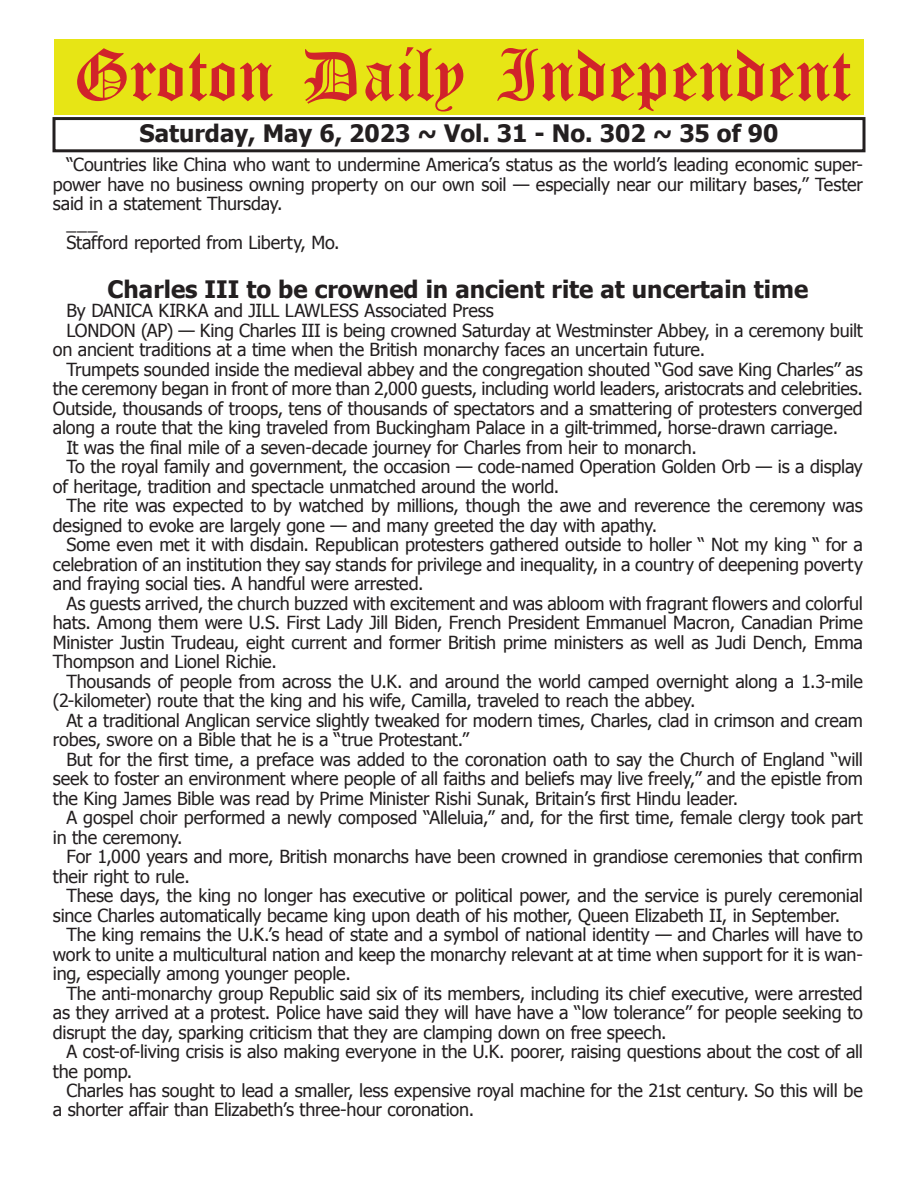
<style>
.page{position:relative;width:918px;height:1188px;background:#fff}
.page>*{position:absolute;margin:0;border:0;box-sizing:border-box;transform-origin:0 0}
.t1{font:54px "Old English Five";color:#d1232a}
.t2{font:700 24px "Tahoma";color:#231f20}
.t3{font:18px "Tahoma";letter-spacing:-.01em;color:#231f20}
</style>
<div class="page">
<div style="left:52px;top:117px;width:814px;height:35px;border:3px solid #231f20"></div>
<div style="left:54px;top:40px;width:810px;height:75px;background:#e7e515"></div>
<h1 class="t1" style="left:73px;top:50px;width:779px">Groton Daily Independent</h1>
<h2 class="t2" style="left:140px;top:116px;width:640px">Saturday, May 6, 2023 ~ Vol. 31 - No. 302 ~ 35 of 90</h2>
<p class="t3" style="left:66px;top:153px;width:798px">“Countries like China who want to undermine America’s status as the world’s leading economic super-</p>
<p class="t3" style="left:53px;top:172px;width:812px">power have no business owning property on our own soil — especially near our military bases,” Tester</p>
<p class="t3" style="left:53px;top:192px;width:231px">said in a statement Thursday.</p>
<p class="t3" style="left:66px;top:211px;width:33px">___</p>
<p class="t3" style="left:66px;top:231px;width:275px">Stafford reported from Liberty, Mo.</p>
<h2 class="t2" style="left:108px;top:272px;width:702px">Charles III to be crowned in ancient rite at uncertain time</h2>
<p class="t3" style="left:66px;top:299px;width:429px">By DANICA KIRKA and JILL LAWLESS Associated Press</p>
<p class="t3" style="left:66px;top:318px;width:798px">LONDON (AP) — King Charles III is being crowned Saturday at Westminster Abbey, in a ceremony built</p>
<p class="t3" style="left:53px;top:338px;width:654px">on ancient traditions at a time when the British monarchy faces an uncertain future.</p>
<p class="t3" style="left:66px;top:357px;width:798px">Trumpets sounded inside the medieval abbey and the congregation shouted “God save King Charles” as</p>
<p class="t3" style="left:53px;top:377px;width:812px">the ceremony began in front of more than 2,000 guests, including world leaders, aristocrats and celebrities.</p>
<p class="t3" style="left:53px;top:396px;width:812px">Outside, thousands of troops, tens of thousands of spectators and a smattering of protesters converged</p>
<p class="t3" style="left:53px;top:416px;width:787px">along a route that the king traveled from Buckingham Palace in a gilt-trimmed, horse-drawn carriage.</p>
<p class="t3" style="left:66px;top:435px;width:632px">It was the final mile of a seven-decade journey for Charles from heir to monarch.</p>
<p class="t3" style="left:66px;top:455px;width:798px">To the royal family and government, the occasion — code-named Operation Golden Orb — is a display</p>
<p class="t3" style="left:53px;top:474px;width:508px">of heritage, tradition and spectacle unmatched around the world.</p>
<p class="t3" style="left:66px;top:494px;width:798px">The rite was expected to by watched by millions, though the awe and reverence the ceremony was</p>
<p class="t3" style="left:53px;top:513px;width:606px">designed to evoke are largely gone — and many greeted the day with apathy.</p>
<p class="t3" style="left:66px;top:533px;width:798px">Some even met it with disdain. Republican protesters gathered outside to holler “ Not my king “ for a</p>
<p class="t3" style="left:53px;top:552px;width:812px">celebration of an institution they say stands for privilege and inequality, in a country of deepening poverty</p>
<p class="t3" style="left:53px;top:572px;width:372px">and fraying social ties. A handful were arrested.</p>
<p class="t3" style="left:66px;top:591px;width:798px">As guests arrived, the church buzzed with excitement and was abloom with fragrant flowers and colorful</p>
<p class="t3" style="left:53px;top:611px;width:812px">hats. Among them were U.S. First Lady Jill Biden, French President Emmanuel Macron, Canadian Prime</p>
<p class="t3" style="left:53px;top:630px;width:811px">Minister Justin Trudeau, eight current and former British prime ministers as well as Judi Dench, Emma</p>
<p class="t3" style="left:53px;top:650px;width:225px">Thompson and Lionel Richie.</p>
<p class="t3" style="left:66px;top:669px;width:798px">Thousands of people from across the U.K. and around the world camped overnight along a 1.3-mile</p>
<p class="t3" style="left:53px;top:689px;width:644px">(2-kilometer) route that the king and his wife, Camilla, traveled to reach the abbey.</p>
<p class="t3" style="left:66px;top:708px;width:798px">At a traditional Anglican service slightly tweaked for modern times, Charles, clad in crimson and cream</p>
<p class="t3" style="left:53px;top:727px;width:418px">robes, swore on a Bible that he is a “true Protestant.”</p>
<p class="t3" style="left:66px;top:747px;width:798px">But for the first time, a preface was added to the coronation oath to say the Church of England “will</p>
<p class="t3" style="left:53px;top:766px;width:811px">seek to foster an environment where people of all faiths and beliefs may live freely,” and the epistle from</p>
<p class="t3" style="left:53px;top:786px;width:687px">the King James Bible was read by Prime Minister Rishi Sunak, Britain’s first Hindu leader.</p>
<p class="t3" style="left:66px;top:805px;width:798px">A gospel choir performed a newly composed “Alleluia,” and, for the first time, female clergy took part</p>
<p class="t3" style="left:53px;top:825px;width:131px">in the ceremony.</p>
<p class="t3" style="left:66px;top:844px;width:798px">For 1,000 years and more, British monarchs have been crowned in grandiose ceremonies that confirm</p>
<p class="t3" style="left:53px;top:864px;width:138px">their right to rule.</p>
<p class="t3" style="left:66px;top:883px;width:798px">These days, the king no longer has executive or political power, and the service is purely ceremonial</p>
<p class="t3" style="left:53px;top:903px;width:789px">since Charles automatically became king upon death of his mother, Queen Elizabeth II, in September.</p>
<p class="t3" style="left:66px;top:922px;width:798px">The king remains the U.K.’s head of state and a symbol of national identity — and Charles will have to</p>
<p class="t3" style="left:53px;top:942px;width:812px">work to unite a multicultural nation and keep the monarchy relevant at at time when support for it is wan-</p>
<p class="t3" style="left:53px;top:961px;width:299px">ing, especially among younger people.</p>
<p class="t3" style="left:66px;top:981px;width:798px">The anti-monarchy group Republic said six of its members, including its chief executive, were arrested</p>
<p class="t3" style="left:53px;top:1000px;width:812px">as they arrived at a protest. Police have said they will have have a “low tolerance” for people seeking to</p>
<p class="t3" style="left:53px;top:1020px;width:615px">disrupt the day, sparking criticism that they are clamping down on free speech.</p>
<p class="t3" style="left:66px;top:1039px;width:798px">A cost-of-living crisis is also making everyone in the U.K. poorer, raising questions about the cost of all</p>
<p class="t3" style="left:53px;top:1059px;width:81px">the pomp.</p>
<p class="t3" style="left:66px;top:1078px;width:798px">Charles has sought to lead a smaller, less expensive royal machine for the 21st century. So this will be</p>
<p class="t3" style="left:53px;top:1098px;width:423px">a shorter affair than Elizabeth’s three-hour coronation.</p>
</div>
